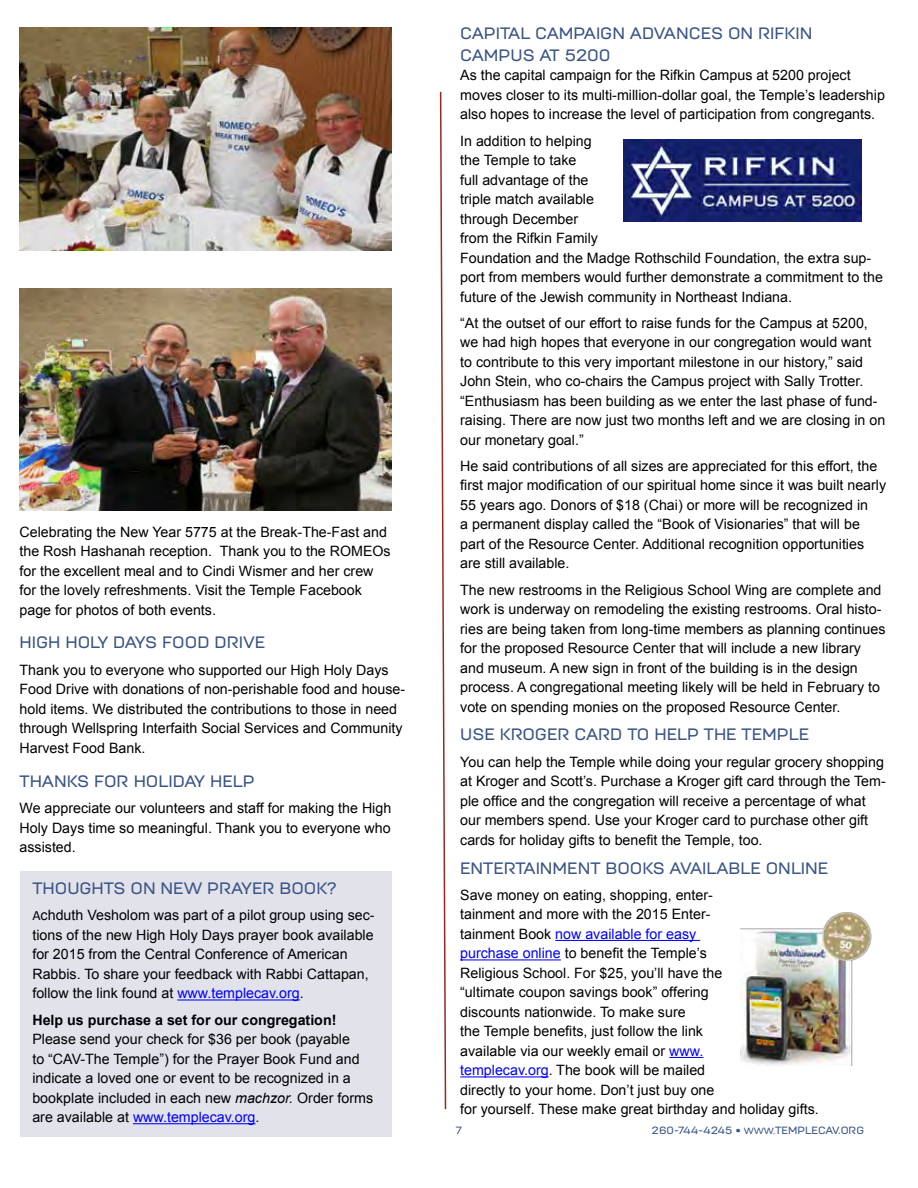
<style>
.page{position:relative;width:918px;height:1188px;background:#fff}
.page>*{position:absolute;margin:0;border:0;box-sizing:border-box;transform-origin:0 0}
.t1{font:500 16.5px/21.6px "Moderna Unicase";color:#3c5586}
.t2{font:14.25px/19.5px "Arial";color:#000}
.t3{font:700 14.25px "Arial";color:#000}
.t4{font:500 10.5px "Moderna Unicase";color:#3c5586}
.s1{font-family:"Calibri"}
.s2{color:#00f}
.s3{font-style:italic}
.s4{font-size:9px}
</style>
<div class="page">
<div style="left:20px;top:872px;width:372px;height:265px;background:#e2e2ea"></div>
<hr style="left:177px;top:999px;width:123px;height:2px;background:#00f">
<hr style="left:133px;top:1123px;width:122px;height:1px;background:#00f">
<svg style="left:439px;top:91px;width:8px;height:1019px"></svg>
<hr style="left:555px;top:940px;width:145px;height:1px;background:#00f">
<hr style="left:460px;top:959px;width:101px;height:1px;background:#00f">
<hr style="left:669px;top:1057px;width:34px;height:1px;background:#00f">
<hr style="left:460px;top:1076px;width:89px;height:1px;background:#00f">
<img style="left:20px;top:28px;width:371px;height:222px">
<img style="left:20px;top:288px;width:372px;height:223px">
<img style="left:741px;top:912px;width:131px;height:153px">
<img style="left:624px;top:139px;width:238px;height:82px">
<p class="t2" style="left:20px;top:522px;width:373px">Celebrating the New Year 5775 at the Break-The-Fast and the Rosh Hashanah reception. Thank you to the ROMEOs for the excellent meal and to Cindi Wismer and her crew for the lovely refreshments. Visit the Temple Facebook page for photos of both events.</p>
<p class="t1" style="left:20px;top:632px;width:247px">HIGH HOLY DAYS FOOD DRIVE</p>
<p class="t2" style="left:20px;top:660px;width:387px">Thank you to everyone who supported our High Holy Days Food Drive with donations of non-perishable food and house&shy;hold items. We distributed the contributions to those in need through Wellspring Interfaith Social Services and Community Harvest Food Bank.</p>
<p class="t1" style="left:20px;top:771px;width:237px">THANKS FOR HOLIDAY HELP</p>
<p class="t2" style="left:20px;top:798px;width:373px;text-align:justify">We appreciate our volunteers and staff for making the High Holy Days time so meaningful. Thank you to everyone who assisted.</p>
<p class="t1" style="left:32px;top:878px;width:306px">THOUGHTS ON NEW PRAYER BOOK?</p>
<p class="t2" style="left:32px;top:906px;width:344px"><span class="s1">A</span>chduth Vesholom was part of a pilot group using sec&shy;tions of the new High Holy Days prayer book available for 2015 from the Central Conference of American Rabbis. To share your feedback with Rabbi Cattapan, follow the link found at <span class="s2">www.templecav.org</span>.</p>
<p class="t3" style="left:32px;top:1010px;width:306px">Help us purchase a set for our congregation!</p>
<p class="t2" style="left:32px;top:1030px;width:342px">Please send your check for $36 per book (payable<br>to “CAV-The Temple”) for the Prayer Book Fund and indicate a loved one or event to be recognized in a bookplate included in each new <span class="s3">machzor.</span> Order forms are available at <span class="s2">www.templecav.org</span>.</p>
<p class="t1" style="left:460px;top:23px;width:354px">CAPITAL CAMPAIGN ADVANCES ON RIFKIN<br>CAMPUS AT 5200</p>
<p class="t2" style="left:460px;top:66px;width:426px">As the capital campaign for the Rifkin Campus at 5200 project moves closer to its multi-million-dollar goal, the Temple’s leadership also hopes to increase the level of participation from congregants.</p>
<p class="t2" style="left:460px;top:131px;width:424px">In addition to helping<br>the Temple to take<br>full advantage of the<br>triple match available<br>through December<br>from the Rifkin Family<br>Foundation and the Madge Rothschild Foundation, the extra sup&shy;port from members would further demonstrate a commitment to the future of the Jewish community in Northeast Indiana.</p>
<p class="t2" style="left:460px;top:313px;width:427px">“At the outset of our effort to raise funds for the Campus at 5200, we had high hopes that everyone in our congregation would want to contribute to this very important milestone in our history,” said John Stein, who co-chairs the Campus project with Sally Trotter. “Enthusiasm has been building as we enter the last phase of fund&shy;raising. There are now just two months left and we are closing in on our monetary goal.”</p>
<p class="t2" style="left:460px;top:456px;width:428px">He said contributions of all sizes are appreciated for this effort, the first major modification of our spiritual home since it was built nearly 55 years ago. Donors of $18 (Chai) or more will be recognized in<br>a permanent display called the “Book of Visionaries” that will be part of the Resource Center. Additional recognition opportunities are still available.</p>
<p class="t2" style="left:460px;top:580px;width:427px">The new restrooms in the Religious School Wing are complete and work is underway on remodeling the existing restrooms. Oral histo&shy;ries are being taken from long-time members as planning continues for the proposed Resource Center that will include a new library and museum. A new sign in front of the building is in the design process. A congregational meeting likely will be held in February to vote on spending monies on the proposed Resource Center.</p>
<p class="t1" style="left:460px;top:724px;width:350px">USE KROGER CARD TO HELP THE TEMPLE</p>
<p class="t2" style="left:460px;top:752px;width:427px">You can help the Temple while doing your regular grocery shopping at Kroger and Scott’s. Purchase a Kroger gift card through the Tem&shy;ple office and the congregation will receive a percentage of what our members spend. Use your Kroger card to purchase other gift cards for holiday gifts to benefit the Temple, too.</p>
<p class="t1" style="left:460px;top:857px;width:370px">ENTERTAINMENT BOOKS AVAILABLE ONLINE</p>
<p class="t2" style="left:460px;top:885px;width:360px">Save money on eating, shopping, enter-<br>tainment and more with the 2015 Enter-<br>tainment Book <span class="s2">now available for easy<br>purchase online</span> to benefit the Temple’s<br>Religious School. For $25, you’ll have the<br>“ultimate coupon savings book” offering<br>discounts nationwide. To make sure<br>the Temple benefits, just follow the link<br>available via our weekly email or <span class="s2">www.<br>templecav.org</span>. The book will be mailed<br>directly to your home. Don’t just buy one<br>for yourself. These make great birthday and holiday gifts.</p>
<p class="t4" style="left:456px;top:1122px;width:8px">7</p>
<p class="t4" style="left:652px;top:1122px;width:214px">260-744-4245 • <span class="s4">WWW.</span>TEMPLECAV.ORG</p>
</div>
